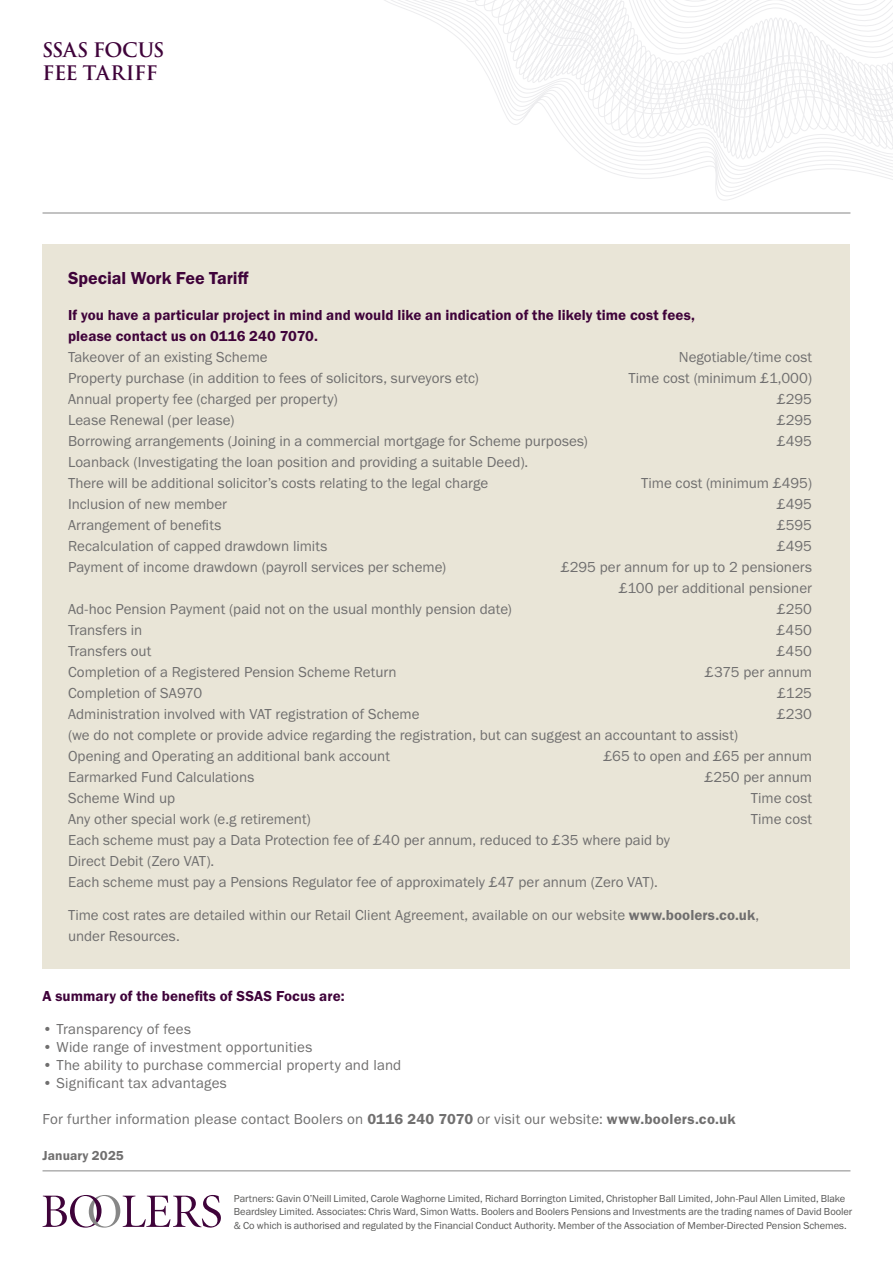
<style>
.page{position:relative;width:893px;height:1263px;background:#fff}
.page>*{position:absolute;margin:0;border:0;box-sizing:border-box;transform-origin:0 0}
.t1{font:600 19.5px/22.5px "Trajan Pro 3";letter-spacing:-.025em;color:#3f033a}
.t2{font:18px "Franklin Gothic URW Dem";color:#3f033a}
.t3{font:15px/21px "Franklin Gothic URW Boo";color:#706f6f}
.t4{font:15px/21px "Franklin Gothic URW Dem";letter-spacing:.005em;color:#3f033a}
.t5{font:13.5px "Franklin Gothic URW Dem";letter-spacing:.005em;color:#706f6f}
.t6{font:10.5px/13.5px "Franklin Gothic URW Boo";letter-spacing:-.005em;color:#575756}
.s1{font-family:"Franklin Gothic URW Dem"}
</style>
<div class="page">
<hr style="left:43px;top:213px;width:807px;height:1px;background:#878787">
<hr style="left:43px;top:1170px;width:807px;height:1px;background:#878787">
<svg style="left:43px;top:1195px;width:178px;height:32px"></svg>
<svg style="left:384px;top:0;width:509px;height:201px"></svg>
<div style="left:43px;top:244px;width:807px;height:724px;background:#e9e5d7"></div>
<h1 class="t1" style="left:43px;top:39px;width:123px">SSAS FOCUS<br>FEE TARIFF</h1>
<p class="t2" style="left:68px;top:267px;width:182px">Special Work Fee Tariff</p>
<p class="t4" style="left:68px;top:304px;width:628px">If you have a particular project in mind and would like an indication of the likely time cost fees, please contact us on 0116 240 7070.</p>
<p class="t3" style="left:68px;top:346px;width:201px">Takeover of an existing Scheme</p>
<p class="t3" style="left:679px;top:346px;width:135px">Negotiable/time cost</p>
<p class="t3" style="left:68px;top:367px;width:412px">Property purchase (in addition to fees of solicitors, surveyors etc)</p>
<p class="t3" style="left:629px;top:367px;width:185px">Time cost (minimum £1,000)</p>
<p class="t3" style="left:68px;top:388px;width:271px">Annual property fee (charged per property)</p>
<p class="t3" style="left:777px;top:388px;width:37px">£295</p>
<p class="t3" style="left:68px;top:409px;width:168px">Lease Renewal (per lease)</p>
<p class="t3" style="left:777px;top:409px;width:37px">£295</p>
<p class="t3" style="left:68px;top:430px;width:521px">Borrowing arrangements (Joining in a commercial mortgage for Scheme purposes)</p>
<p class="t3" style="left:777px;top:430px;width:37px">£495</p>
<p class="t3" style="left:68px;top:451px;width:462px">Loanback (Investigating the loan position and providing a suitable Deed).<br>There will be additional solicitor’s costs relating to the legal charge</p>
<p class="t3" style="left:641px;top:472px;width:172px">Time cost (minimum £495)</p>
<p class="t3" style="left:68px;top:493px;width:161px">Inclusion of new member</p>
<p class="t3" style="left:777px;top:493px;width:37px">£495</p>
<p class="t3" style="left:68px;top:514px;width:155px">Arrangement of benefits</p>
<p class="t3" style="left:777px;top:514px;width:37px">£595</p>
<p class="t3" style="left:68px;top:535px;width:261px">Recalculation of capped drawdown limits</p>
<p class="t3" style="left:777px;top:535px;width:37px">£495</p>
<p class="t3" style="left:68px;top:556px;width:380px">Payment of income drawdown (payroll services per scheme)</p>
<p class="t3" style="left:561px;top:556px;width:253px;text-align:right">£295 per annum for up to 2 pensioners £100 per additional pensioner</p>
<p class="t3" style="left:68px;top:598px;width:445px">Ad-hoc Pension Payment (paid not on the usual monthly pension date)</p>
<p class="t3" style="left:777px;top:598px;width:37px">£250</p>
<p class="t3" style="left:68px;top:619px;width:76px">Transfers in</p>
<p class="t3" style="left:777px;top:619px;width:37px">£450</p>
<p class="t3" style="left:68px;top:640px;width:85px">Transfers out</p>
<p class="t3" style="left:777px;top:640px;width:37px">£450</p>
<p class="t3" style="left:68px;top:661px;width:330px">Completion of a Registered Pension Scheme Return</p>
<p class="t3" style="left:705px;top:661px;width:109px">£375 per annum</p>
<p class="t3" style="left:68px;top:682px;width:136px">Completion of SA970</p>
<p class="t3" style="left:777px;top:682px;width:36px">£125</p>
<p class="t3" style="left:68px;top:703px;width:353px">Administration involved with VAT registration of Scheme</p>
<p class="t3" style="left:777px;top:703px;width:37px">£230</p>
<p class="t3" style="left:68px;top:724px;width:672px">(we do not complete or provide advice regarding the registration, but can suggest an accountant to assist)<br>Opening and Operating an additional bank account</p>
<p class="t3" style="left:603px;top:745px;width:210px">£65 to open and £65 per annum</p>
<p class="t3" style="left:68px;top:766px;width:188px">Earmarked Fund Calculations</p>
<p class="t3" style="left:704px;top:766px;width:109px">£250 per annum</p>
<p class="t3" style="left:68px;top:787px;width:109px">Scheme Wind up</p>
<p class="t3" style="left:751px;top:787px;width:63px">Time cost</p>
<p class="t3" style="left:68px;top:808px;width:244px">Any other special work (e.g retirement)</p>
<p class="t3" style="left:751px;top:808px;width:63px">Time cost</p>
<p class="t3" style="left:68px;top:829px;width:604px">Each scheme must pay a Data Protection fee of £40 per annum, reduced to £35 where paid by<br>Direct Debit (Zero VAT).<br>Each scheme must pay a Pensions Regulator fee of approximately £47 per annum (Zero VAT).</p>
<p class="t3" style="left:68px;top:904px;width:693px">Time cost rates are detailed within our Retail Client Agreement, available on our website <span class="s1">www.boolers.co.uk</span>, under Resources.</p>
<p class="t4" style="left:43px;top:985px;width:304px">A summary of the benefits of SSAS Focus are:</p>
<p class="t3" style="left:43px;top:1018px;width:150px">• Transparency of fees</p>
<p class="t3" style="left:43px;top:1036px;width:271px">• Wide range of investment opportunities</p>
<p class="t3" style="left:43px;top:1054px;width:360px">• The ability to purchase commercial property and land</p>
<p class="t3" style="left:43px;top:1072px;width:186px">• Significant tax advantages</p>
<p class="t3" style="left:43px;top:1108px;width:695px">For further information please contact Boolers on <span class="s1">0116 240 7070</span> or visit our website: <span class="s1">www.boolers.co.uk</span></p>
<p class="t5" style="left:43px;top:1147px;width:83px">January 2025</p>
<p class="t6" style="left:234px;top:1191px;width:620px">Partners: Gavin O’Neill Limited, Carole Waghorne Limited, Richard Borrington Limited, Christopher Ball Limited, John-Paul Allen Limited, Blake<br>Beardsley Limited. Associates: Chris Ward, Simon Watts. Boolers and Boolers Pensions and Investments are the trading names of David Booler &amp; Co which is authorised and regulated by the Financial Conduct Authority. Member of the Association of Member-Directed Pension Schemes.</p>
</div>
